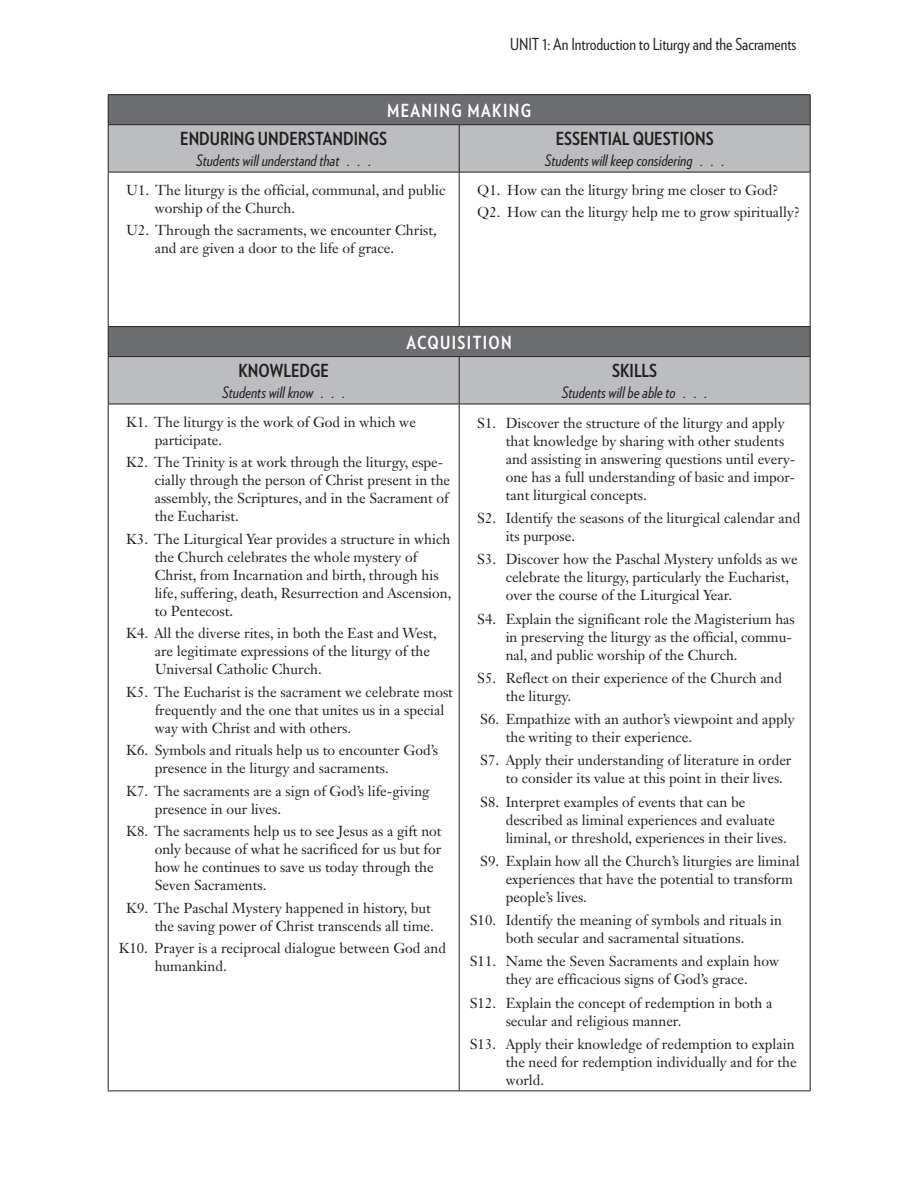
<style>
.page{position:relative;width:918px;height:1188px;background:#fff}
.page>*{position:absolute;margin:0;border:0;box-sizing:border-box;transform-origin:0 0}
.t1{font:700 18px "Verlag Condensed";color:#231f20}
.t2{font:700 18px "Verlag Condensed";letter-spacing:.075em;color:#fff}
.t3{font:16.5px "Verlag Condensed";color:#231f20}
.t4{font:italic 15.75px "Verlag Condensed";color:#231f20}
.t5{font:14.25px/18px "Janson Text LT Std";color:#231f20}
</style>
<div class="page">
<div style="left:109px;top:95px;width:701px;height:29px;background:#6c6d70"></div>
<svg style="left:109px;top:125px;width:701px;height:279px"></svg>
<hr style="left:108px;top:94px;width:351px;height:1px;background:#231f20">
<svg style="left:108px;top:95px;width:1px;height:29px"></svg>
<hr style="left:459px;top:94px;width:351px;height:1px;background:#231f20">
<svg style="left:810px;top:95px;width:1px;height:29px"></svg>
<hr style="left:108px;top:124px;width:351px;height:1px;background:#231f20">
<hr style="left:108px;top:125px;width:1px;height:47px;background:#231f20">
<hr style="left:459px;top:124px;width:351px;height:1px;background:#231f20">
<hr style="left:459px;top:125px;width:1px;height:47px;background:#231f20">
<hr style="left:810px;top:125px;width:1px;height:47px;background:#231f20">
<hr style="left:108px;top:172px;width:351px;height:1px;background:#231f20">
<hr style="left:108px;top:172px;width:1px;height:154px;background:#231f20">
<hr style="left:459px;top:172px;width:351px;height:1px;background:#231f20">
<hr style="left:459px;top:172px;width:1px;height:154px;background:#231f20">
<hr style="left:810px;top:172px;width:1px;height:154px;background:#231f20">
<hr style="left:108px;top:326px;width:351px;height:1px;background:#231f20">
<svg style="left:108px;top:327px;width:1px;height:29px"></svg>
<hr style="left:459px;top:326px;width:351px;height:1px;background:#231f20">
<svg style="left:810px;top:327px;width:1px;height:29px"></svg>
<hr style="left:108px;top:356px;width:351px;height:1px;background:#231f20">
<hr style="left:108px;top:357px;width:1px;height:47px;background:#231f20">
<hr style="left:459px;top:356px;width:351px;height:1px;background:#231f20">
<hr style="left:459px;top:357px;width:1px;height:47px;background:#231f20">
<hr style="left:810px;top:357px;width:1px;height:47px;background:#231f20">
<hr style="left:108px;top:404px;width:351px;height:1px;background:#231f20">
<hr style="left:108px;top:404px;width:1px;height:687px;background:#231f20">
<hr style="left:459px;top:404px;width:351px;height:1px;background:#231f20">
<hr style="left:459px;top:404px;width:1px;height:687px;background:#231f20">
<hr style="left:810px;top:404px;width:1px;height:687px;background:#231f20">
<hr style="left:108px;top:1091px;width:351px;height:1px;background:#231f20">
<hr style="left:459px;top:1091px;width:351px;height:1px;background:#231f20">
<p class="t3" style="left:510px;top:33px;width:288px">UNIT 1: An Introduction to Liturgy and the Sacraments</p>
<p class="t2" style="left:387px;top:97px;width:146px">MEANING MAKING</p>
<p class="t1" style="left:180px;top:125px;width:208px">ENDURING UNDERSTANDINGS</p>
<p class="t4" style="left:196px;top:149px;width:176px">Students will understand that . . .</p>
<p class="t1" style="left:556px;top:125px;width:159px">ESSENTIAL QUESTIONS</p>
<p class="t4" style="left:545px;top:149px;width:181px">Students will keep considering . . .</p>
<p class="t5" style="left:155px;top:181px;width:292px;text-indent:-28px">U1. The liturgy is the official, communal, and public worship of the Church.</p>
<p class="t5" style="left:155px;top:221px;width:284px;text-indent:-28px">U2. Through the sacraments, we encounter Christ, and are given a door to the life of grace.</p>
<p class="t5" style="left:477px;top:179px;width:324px;line-height:22.5px">Q1. How can the liturgy bring me closer to God?<br>Q2. How can the liturgy help me to grow spiritually?</p>
<p class="t1" style="left:238px;top:357px;width:92px">KNOWLEDGE</p>
<p class="t4" style="left:222px;top:381px;width:124px">Students will know . . .</p>
<p class="t2" style="left:407px;top:329px;width:107px">ACQUISITION</p>
<p class="t1" style="left:612px;top:357px;width:46px">SKILLS</p>
<p class="t4" style="left:562px;top:381px;width:147px">Students will be able to . . .</p>
<p class="t5" style="left:155px;top:413px;width:263px;text-indent:-28px">K1. The liturgy is the work of God in which we participate.</p>
<p class="t5" style="left:155px;top:453px;width:297px;text-indent:-28px">K2. The Trinity is at work through the liturgy, espe&shy;cially through the person of Christ present in the assembly, the Scriptures, and in the Sacrament of the Eucharist.</p>
<p class="t5" style="left:155px;top:530px;width:298px;text-indent:-28px">K3. The Liturgical Year provides a structure in which the Church celebrates the whole mystery of Christ, from Incarnation and birth, through his life, suffering, death, Resurrection and Ascension, to Pentecost.</p>
<p class="t5" style="left:155px;top:624px;width:284px;text-indent:-29px">K4. All the diverse rites, in both the East and West, are legitimate expressions of the liturgy of the<br>Universal Catholic Church.</p>
<p class="t5" style="left:155px;top:683px;width:300px;text-indent:-28px">K5. The Eucharist is the sacrament we celebrate most frequently and the one that unites us in a special way with Christ and with others.</p>
<p class="t5" style="left:155px;top:741px;width:285px;text-indent:-28px">K6. Symbols and rituals help us to encounter God’s presence in the liturgy and sacraments.</p>
<p class="t5" style="left:155px;top:782px;width:276px;text-indent:-28px">K7. The sacraments are a sign of God’s life-giving presence in our lives.</p>
<p class="t5" style="left:155px;top:822px;width:289px;text-indent:-29px">K8. The sacraments help us to see Jesus as a gift not only because of what he sacrificed for us but for how he continues to save us today through the Seven Sacraments.</p>
<p class="t5" style="left:126px;top:899px;width:309px;text-align:right">K9. The Paschal Mystery happened in history, but the saving power of Christ transcends all time.</p>
<p class="t5" style="left:155px;top:939px;width:293px;text-indent:-36px">K10. Prayer is a reciprocal dialogue between God and humankind.</p>
<p class="t5" style="left:506px;top:414px;width:291px;text-indent:-28px">S1. Discover the structure of the liturgy and apply that knowledge by sharing with other students and assisting in answering questions until every&shy;one has a full understanding of basic and impor&shy;tant liturgical concepts.</p>
<p class="t5" style="left:506px;top:509px;width:296px;text-indent:-28px">S2. Identify the seasons of the liturgical calendar and its purpose.</p>
<p class="t5" style="left:506px;top:550px;width:294px;text-indent:-28px">S3. Discover how the Paschal Mystery unfolds as we celebrate the liturgy, particularly the Eucharist, over the course of the Liturgical Year.</p>
<p class="t5" style="left:506px;top:610px;width:291px;text-indent:-28px">S4. Explain the significant role the Magisterium has in preserving the liturgy as the official, commu&shy;nal, and public worship of the Church.</p>
<p class="t5" style="left:506px;top:669px;width:278px;text-indent:-28px">S5. Reflect on their experience of the Church and the liturgy.</p>
<p class="t5" style="left:506px;top:710px;width:290px;text-indent:-25px">S6. Empathize with an author’s viewpoint and apply the writing to their experience.</p>
<p class="t5" style="left:506px;top:751px;width:287px;text-indent:-25px">S7. Apply their understanding of literature in order to consider its value at this point in their lives.</p>
<p class="t5" style="left:506px;top:793px;width:283px;text-indent:-25px">S8. Interpret examples of events that can be described as liminal experiences and evaluate liminal, or threshold, experiences in their lives.</p>
<p class="t5" style="left:506px;top:852px;width:295px;text-indent:-25px">S9. Explain how all the Church’s liturgies are liminal experiences that have the potential to transform people’s lives.</p>
<p class="t5" style="left:470px;top:911px;width:314px;text-align:center">S10. Identify the meaning of symbols and rituals in both secular and sacramental situations.</p>
<p class="t5" style="left:470px;top:952px;width:311px;text-align:center">S11. Name the Seven Sacraments and explain how they are efficacious signs of God’s grace.</p>
<p class="t5" style="left:506px;top:994px;width:268px;text-indent:-36px">S12. Explain the concept of redemption in both a secular and religious manner.</p>
<p class="t5" style="left:506px;top:1035px;width:293px;text-indent:-36px">S13. Apply their knowledge of redemption to explain the need for redemption individually and for the world.</p>
</div>
